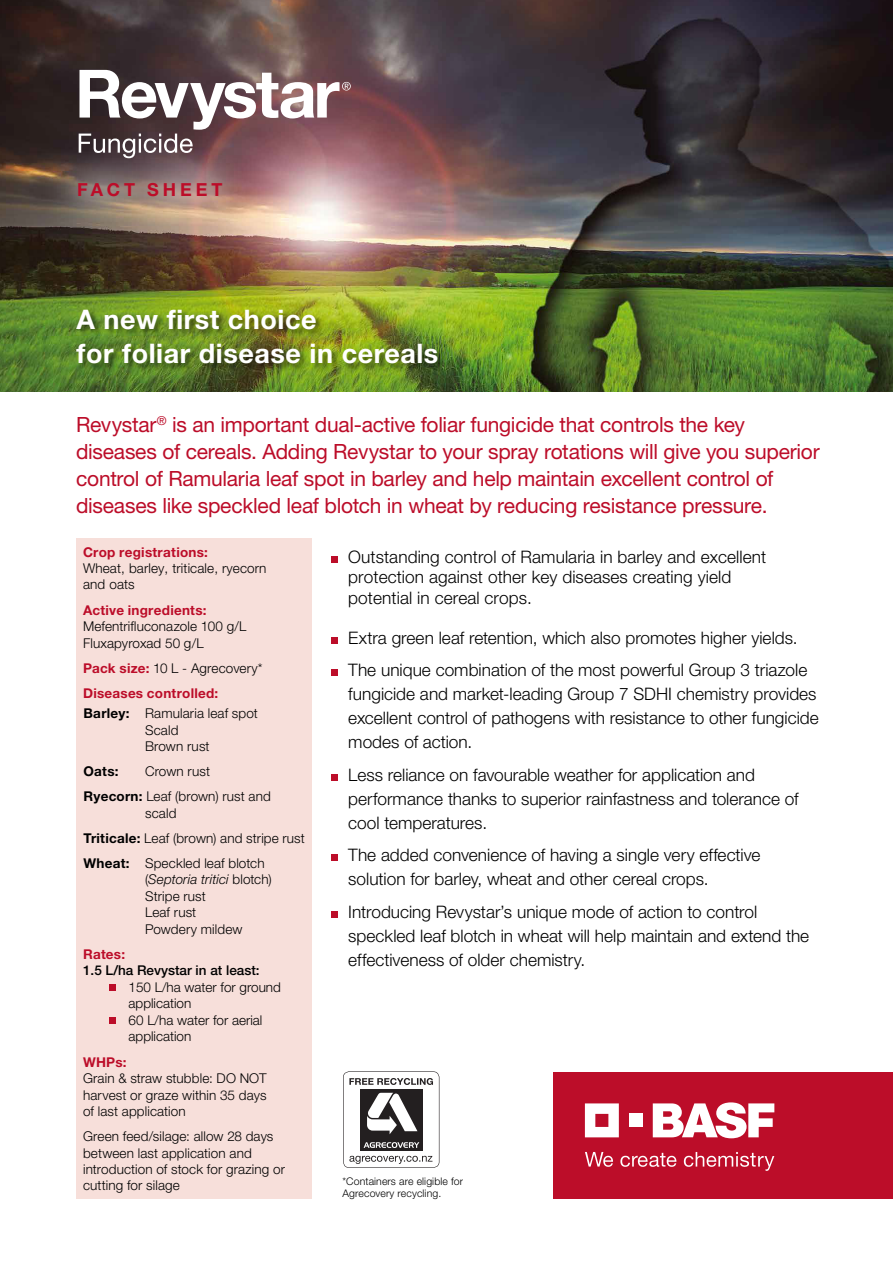
<style>
.page{position:relative;width:893px;height:1263px;background:#fff}
.page>*{position:absolute;margin:0;border:0;box-sizing:border-box;transform-origin:0 0}
.t1{font:700 27px/34.5px "Helvetica Neue LT Std";letter-spacing:.02em;color:#fff}
.t2{font:21px/27px "Helvetica Neue LT Std";letter-spacing:-.015em;color:#bc0d29}
.t3{font:700 18px "Helvetica Neue LT Std";letter-spacing:.22em;color:#bc0d29}
.t4{font:300 17.25px/24px "Helvetica Neue LT Std";color:#000}
.t5{font:300 13.5px/16.5px "Helvetica Neue LT Std";letter-spacing:.01em;color:#000}
.t6{font:700 13.5px/25px "Helvetica Neue LT Std";letter-spacing:.02em;color:#bc0d29}
.t7{font:500 13.5px "Helvetica Neue LT Std";color:#000}
.t8{font:700 13.5px "Helvetica Neue LT Std";color:#000}
.t9{font:300 10.5px/12.6px "Helvetica Neue LT Std";letter-spacing:.01em;color:#000}
.s1{font-weight:300;color:#000}
.s2{font-weight:700}
.s3{font-style:italic}
</style>
<div class="page">
<img style="left:0;top:0;width:893px;height:391px">
<img style="left:76px;top:309px;width:370px;height:63px">
<svg style="left:332px;top:557px;width:6px;height:6px"></svg>
<svg style="left:332px;top:637px;width:6px;height:6px"></svg>
<svg style="left:332px;top:670px;width:6px;height:6px"></svg>
<svg style="left:332px;top:774px;width:6px;height:6px"></svg>
<svg style="left:332px;top:855px;width:6px;height:6px"></svg>
<svg style="left:332px;top:911px;width:6px;height:6px"></svg>
<div style="left:76px;top:538px;width:235px;height:661px;background:#f7dfda"></div>
<div style="left:109px;top:984px;width:7px;height:6px;background:#bc0d29"></div>
<div style="left:109px;top:1017px;width:7px;height:6px;background:#bc0d29"></div>
<svg style="left:43px;top:148px;width:212px;height:84px;background:#8e766c"></svg>
<svg style="left:79px;top:70px;width:272px;height:88px"></svg>
<div style="left:553px;top:1072px;width:340px;height:126px;background:#bc0d29"></div>
<svg style="left:585px;top:1103px;width:34px;height:34px"></svg>
<div style="left:629px;top:1114px;width:13px;height:13px;background:#fff"></div>
<svg style="left:653px;top:1102px;width:121px;height:36px"></svg>
<svg style="left:585px;top:1152px;width:28px;height:15px"></svg>
<svg style="left:620px;top:1153px;width:56px;height:14px"></svg>
<svg style="left:684px;top:1152px;width:90px;height:19px"></svg>
<svg style="left:343px;top:1071px;width:96px;height:97px"></svg>
<p class="t3" style="left:77px;top:179px;width:147px">FACT SHEET</p>
<h1 class="t1" style="left:77px;top:301px;width:363px">A new first choice<br>for foliar disease in cereals</h1>
<p class="t2" style="left:76px;top:410px;width:745px">Revystar<sup>®</sup> is an important dual-active foliar fungicide that controls the key diseases of cereals. Adding Revystar to your spray rotations will give you superior control of Ramularia leaf spot in barley and help maintain excellent control of diseases like speckled leaf blotch in wheat by reducing resistance pressure.</p>
<p class="t4" style="left:348px;top:546px;width:419px;line-height:20.7px">Outstanding control of Ramularia in barley and excellent protection against other key diseases creating yield potential in cereal crops.</p>
<p class="t4" style="left:348px;top:621px;width:460px;line-height:32.5px">Extra green leaf retention, which also promotes higher yields.<br>The unique combination of the most powerful Group 3 triazole</p>
<p class="t4" style="left:348px;top:681px;width:472px">fungicide and market-leading Group 7 SDHI chemistry provides excellent control of pathogens with resistance to other fungicide modes of action.</p>
<p class="t4" style="left:348px;top:762px;width:452px">Less reliance on favourable weather for application and performance thanks to superior rainfastness and tolerance of cool temperatures.</p>
<p class="t4" style="left:348px;top:842px;width:414px">The added convenience of having a single very effective solution for barley, wheat and other cereal crops.</p>
<p class="t4" style="left:348px;top:899px;width:462px">Introducing Revystar’s unique mode of action to control speckled leaf blotch in wheat will help maintain and extend the effectiveness of older chemistry.</p>
<p class="t6" style="left:83px;top:539px;width:126px">Crop registrations:</p>
<p class="t5" style="left:83px;top:560px;width:185px">Wheat, barley, triticale, ryecorn and oats</p>
<p class="t6" style="left:83px;top:597px;width:125px">Active ingredients:</p>
<p class="t5" style="left:83px;top:618px;width:165px">Mefentrifluconazole 100 g/L<br>Fluxapyroxad 50 g/L</p>
<p class="t6" style="left:83px;top:655px;width:181px">Pack size: <span class="s1">10 L - Agrecovery*<br></span>Diseases controlled:</p>
<p class="t5" style="left:145px;top:705px;width:114px;text-indent:-62px"><span class="s2">Barley:</span> Ramularia leaf spot<br>Scald<br>Brown rust</p>
<p class="t8" style="left:84px;top:763px;width:36px">Oats:</p>
<p class="t5" style="left:84px;top:759px;width:189px;line-height:25px;text-align:center">Crown rust<br><span class="s2">Ryecorn:</span> Leaf (brown) rust and</p>
<p class="t5" style="left:84px;top:800px;width:223px;line-height:25px;text-indent:62px">scald<br><span class="s2">Triticale:</span> Leaf (brown) and stripe rust<br><span class="s2">Wheat:</span> Speckled leaf blotch</p>
<p class="t5" style="left:145px;top:871px;width:128px">(<span class="s3">Septoria tritici</span> blotch)<br>Stripe rust<br>Leaf rust<br>Powdery mildew</p>
<p class="t6" style="left:83px;top:941px;width:44px">Rates:</p>
<p class="t7" style="left:83px;top:962px;width:178px">1.5 L/ha Revystar in at least:</p>
<p class="t5" style="left:129px;top:979px;width:154px">150 L/ha water for ground application<br>60 L/ha water for aerial application</p>
<p class="t6" style="left:83px;top:1049px;width:45px">WHPs:</p>
<p class="t5" style="left:83px;top:1070px;width:185px;text-align:justify">Grain &amp; straw stubble: DO NOT harvest or graze within 35 days of last application</p>
<p class="t5" style="left:83px;top:1128px;width:192px">Green feed/silage: allow 28 days</p>
<p class="t5" style="left:83px;top:1144px;width:203px">between last application and introduction of stock for grazing or cutting for silage</p>
<p class="t9" style="left:342px;top:1174px;width:122px">*Containers are eligible for<br>Agrecovery recycling.</p>
</div>
